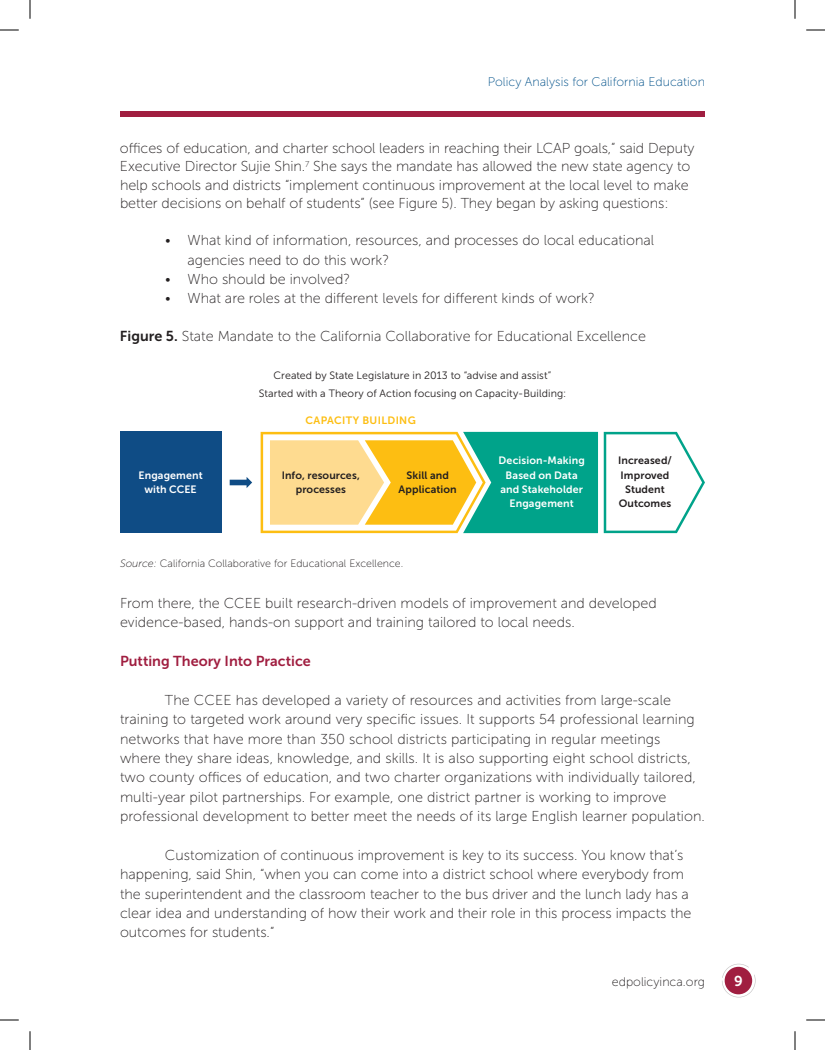
<style>
.page{position:relative;width:825px;height:1050px;background:#fff}
.page>*{position:absolute;margin:0;border:0;box-sizing:border-box;transform-origin:0 0}
.t1{font:14.38px/19.4px "Museo Sans 100";color:#231f20}
.t2{font:14.38px "Museo Sans 700";color:#a01e40}
.t3{font:14.38px "Museo Sans 700";color:#fff}
.t4{font:12.5px "Museo Sans 100";color:#01518a}
.t5{font:12.5px "Museo Sans 100";color:#231f20}
.t6{font:10.62px/17.5px "Museo Sans 300";letter-spacing:.01em;color:#231f20;text-align:center}
.t7{font:10.62px/14.4px "Museo Sans 700";letter-spacing:.01em;color:#231f20;text-align:center}
.t8{font:10.62px/14.4px "Museo Sans 700";letter-spacing:.01em;color:#fff;text-align:center}
.t9{font:10.62px "Museo Sans 100";color:#231f20}
.t10{font:10.62px "Museo Sans 700";letter-spacing:.035em;color:#fdbe12}
.s1{font-family:"Museo Sans 700"}
.s2{font-style:italic}
</style>
<div class="page">
<div style="left:120px;top:112px;width:585px;height:5px;background:#a01e40"></div>
<svg style="left:722px;top:964px;width:34px;height:34px"></svg>
<div style="left:120px;top:432px;width:101px;height:101px;background:#0f4c85"></div>
<svg style="left:604px;top:432px;width:101px;height:101px"></svg>
<svg style="left:261px;top:432px;width:337px;height:101px;background:#a2c47c"></svg>
<svg style="left:230px;top:477px;width:22px;height:11px"></svg>
<svg style="left:0;top:29px;width:19px;height:2px"></svg>
<svg style="left:806px;top:29px;width:19px;height:2px"></svg>
<svg style="left:0;top:1019px;width:19px;height:2px"></svg>
<svg style="left:806px;top:1019px;width:19px;height:2px"></svg>
<svg style="left:29px;top:0;width:2px;height:19px"></svg>
<svg style="left:29px;top:1031px;width:2px;height:19px"></svg>
<svg style="left:794px;top:0;width:2px;height:19px"></svg>
<svg style="left:794px;top:1031px;width:2px;height:19px"></svg>
<p class="t4" style="left:488px;top:75px;width:219px">Policy Analysis for California Education</p>
<p class="t1" style="left:120px;top:139px;width:576px;line-height:18.1px">offices of education, and charter school leaders in reaching their LCAP goals,” said Deputy Executive Director Sujie Shin.<sup>7</sup> She says the mandate has allowed the new state agency to help schools and districts “implement continuous improvement at the local level to make better decisions on behalf of students” (see Figure 5). They began by asking questions:</p>
<p class="t1" style="left:187px;top:231px;width:468px;text-indent:-22px">• What kind of information, resources, and processes do local educational agencies need to do this work?</p>
<p class="t1" style="left:165px;top:269px;width:187px">• Who should be involved?</p>
<p class="t1" style="left:165px;top:289px;width:431px">• What are roles at the different levels for different kinds of work?</p>
<p class="t1" style="left:120px;top:326px;width:528px"><span class="s1">Figure 5.</span> State Mandate to the California Collaborative for Educational Excellence</p>
<p class="t6" style="left:259px;top:367px;width:309px">Created by State Legislature in 2013 to “advise and assist”<br>Started with a Theory of Action focusing on Capacity-Building:</p>
<p class="t10" style="left:305px;top:414px;width:112px">CAPACITY BUILDING</p>
<p class="t8" style="left:139px;top:468px;width:66px">Engagement with CCEE</p>
<p class="t7" style="left:282px;top:468px;width:80px">Info, resources, processes</p>
<p class="t7" style="left:399px;top:468px;width:60px">Skill and<br>Application</p>
<p class="t8" style="left:499px;top:453px;width:88px">Decision-Making<br>Based on Data and Stakeholder<br>Engagement</p>
<p class="t7" style="left:618px;top:453px;width:55px">Increased/<br>Improved<br>Student<br>Outcomes</p>
<p class="t9" style="left:120px;top:558px;width:285px"><span class="s2">Source:</span> California Collaborative for Educational Excellence.</p>
<p class="t1" style="left:120px;top:594px;width:538px">From there, the CCEE built research-driven models of improvement and developed evidence-based, hands-on support and training tailored to local needs.</p>
<p class="t2" style="left:120px;top:653px;width:192px">Putting Theory Into Practice</p>
<p class="t1" style="left:120px;top:690px;width:587px;text-indent:45px">The CCEE has developed a variety of resources and activities from large-scale training to targeted work around very specific issues. It supports 54 professional learning networks that have more than 350 school districts participating in regular meetings<br>where they share ideas, knowledge, and skills. It is also supporting eight school districts, two county offices of education, and two charter organizations with individually tailored, multi-year pilot partnerships. For example, one district partner is working to improve professional development to better meet the needs of its large English learner population.</p>
<p class="t1" style="left:120px;top:845px;width:573px;text-indent:45px">Customization of continuous improvement is key to its success. You know that’s happening, said Shin, “when you can come into a district school where everybody from the superintendent and the classroom teacher to the bus driver and the lunch lady has a clear idea and understanding of how their work and their role in this process impacts the outcomes for students.”</p>
<p class="t5" style="left:612px;top:975px;width:95px">edpolicyinca.org</p>
<p class="t3" style="left:734px;top:973px;width:10px">9</p>
</div>
